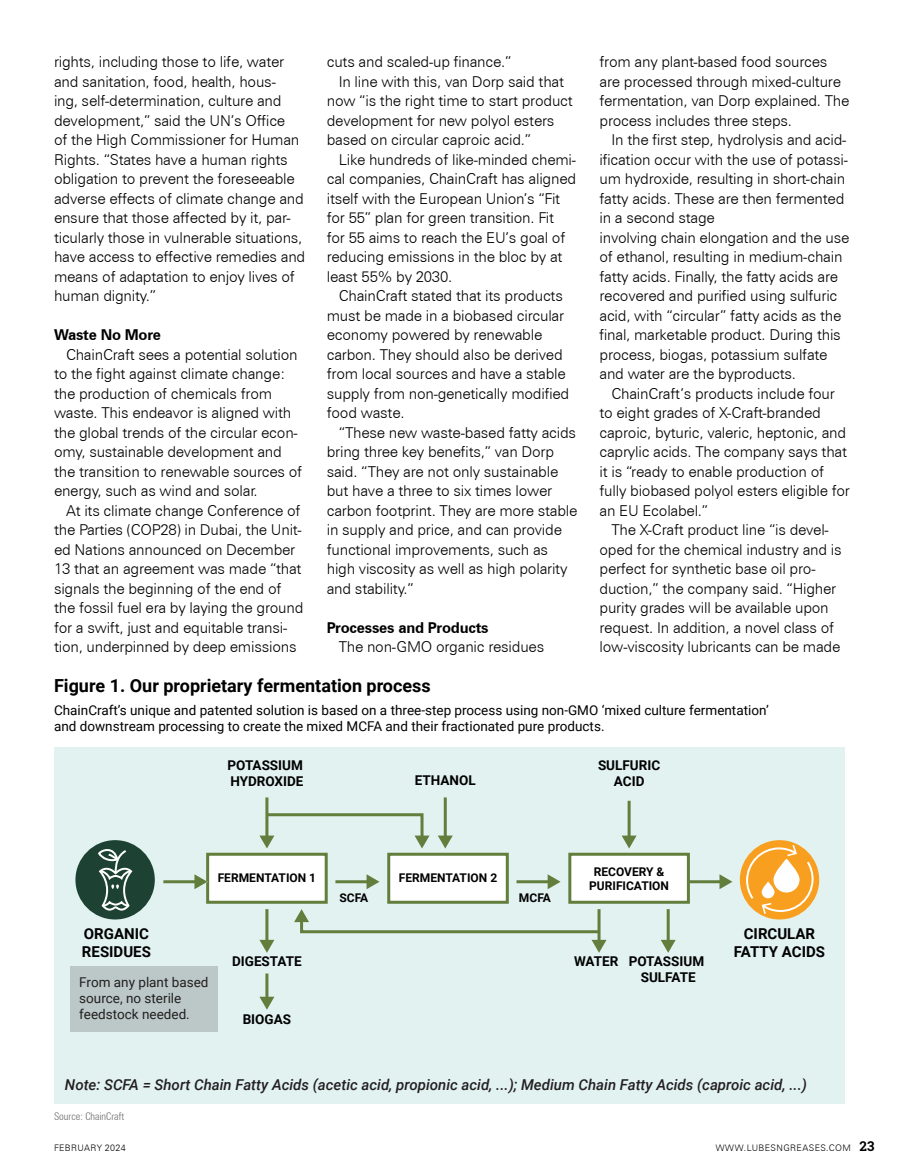
<style>
.page{position:relative;width:905px;height:1175px;background:#fff}
.page>*{position:absolute;margin:0;border:0;box-sizing:border-box;transform-origin:0 0}
.LNG2023_-_fig_title{font:700 18px "Roboto";color:#000}
.LNG2020_-_Body{font:300 15px/19.5px "Zurich BT";letter-spacing:-.015em;color:#000}
.t1{font:italic 500 15px "Roboto";color:#231f20}
.t2{font:700 15px/18px "Roboto";color:#010101;text-align:center}
.LNG2020_-_BodySubhea{font:700 15px "Zurich BT";letter-spacing:-.015em;color:#000}
.LNG2023_-_fig_title-2{font:13.5px "Roboto";color:#000}
.t3{font:700 13.5px/16.2px "Roboto";color:#010101}
.t4{font:13.5px/16.2px "Roboto";color:#231f20}
.t5{font:700 12px/14.4px "Roboto";color:#010101;text-align:center}
.LNG2020_-_Captions{font:300 condensed 10.5px "Zurich BT";color:#6d6e71}
.t6{font:300 9px "Zurich BT";letter-spacing:.04em;color:#000}
.s1{font-family:"Roboto Slab";font-weight:700;font-size:13.5px}
</style>
<div class="page">
<div style="left:54px;top:747px;width:791px;height:357px;background:#e1f2f0"></div>
<div style="left:208px;top:854px;width:118px;height:48px;background:#fff"></div>
<div style="left:206px;top:852px;width:122px;height:51px;border:3px solid #627e3d"></div>
<div style="left:389px;top:854px;width:118px;height:48px;background:#fff"></div>
<div style="left:387px;top:852px;width:122px;height:51px;border:3px solid #627e3d"></div>
<div style="left:570px;top:854px;width:118px;height:48px;background:#fff"></div>
<div style="left:568px;top:852px;width:122px;height:51px;border:3px solid #627e3d"></div>
<div style="left:70px;top:966px;width:148px;height:66px;background:#bbc8c7"></div>
<div style="left:75px;top:840px;width:80px;height:79px;background:#1d4233;border-radius:50%"></div>
<svg style="left:98px;top:849px;width:35px;height:62px"></svg>
<hr style="left:163px;top:880px;width:34px;height:3px;background:#627e3d">
<svg style="left:194px;top:874px;width:13px;height:15px"></svg>
<hr style="left:335px;top:880px;width:34px;height:3px;background:#627e3d">
<svg style="left:366px;top:874px;width:13px;height:15px"></svg>
<hr style="left:516px;top:880px;width:34px;height:3px;background:#627e3d">
<svg style="left:547px;top:874px;width:13px;height:15px"></svg>
<hr style="left:688px;top:880px;width:33px;height:3px;background:#627e3d">
<svg style="left:719px;top:874px;width:13px;height:15px"></svg>
<div style="left:739px;top:840px;width:80px;height:79px;background:#f89f1f;border-radius:50%"></div>
<svg style="left:745px;top:844px;width:68px;height:70px"></svg>
<svg style="left:773px;top:858px;width:26px;height:34px"></svg>
<svg style="left:761px;top:881px;width:13px;height:17px"></svg>
<hr style="left:265px;top:797px;width:3px;height:40px;background:#627e3d">
<svg style="left:259px;top:811px;width:170px;height:37px"></svg>
<hr style="left:444px;top:797px;width:3px;height:40px;background:#627e3d">
<svg style="left:438px;top:835px;width:15px;height:13px"></svg>
<hr style="left:627px;top:800px;width:3px;height:37px;background:#627e3d">
<svg style="left:621px;top:835px;width:15px;height:13px"></svg>
<hr style="left:265px;top:909px;width:3px;height:33px;background:#627e3d">
<svg style="left:259px;top:939px;width:15px;height:13px"></svg>
<hr style="left:265px;top:973px;width:3px;height:26px;background:#627e3d">
<svg style="left:259px;top:996px;width:15px;height:13px"></svg>
<hr style="left:666px;top:909px;width:3px;height:33px;background:#627e3d">
<svg style="left:661px;top:939px;width:14px;height:13px"></svg>
<svg style="left:294px;top:909px;width:312px;height:43px"></svg>
<p class="LNG2020_-_Body" style="left:54px;top:52px;width:253px">rights, including those to life, water and sanitation, food, health, hous-<br>ing, self-determination, culture and development,” said the UN’s Office<br>of the High Commissioner for Human Rights. “States have a human rights obligation to prevent the foreseeable adverse effects of climate change and ensure that those affected by it, par&shy;ticularly those in vulnerable situations, have access to effective remedies and means of adaptation to enjoy lives of human dignity.”</p>
<p class="LNG2020_-_BodySubhea" style="left:54px;top:326px;width:109px">Waste No More</p>
<p class="LNG2020_-_Body" style="left:54px;top:344px;width:250px;text-indent:12px">ChainCraft sees a potential solution to the fight against climate change: the production of chemicals from waste. This endeavor is aligned with the global trends of the circular econ&shy;omy, sustainable development and the transition to renewable sources of energy, such as wind and solar.</p>
<p class="LNG2020_-_Body" style="left:54px;top:500px;width:251px;text-indent:12px">At its climate change Conference of the Parties (COP28) in Dubai, the Unit&shy;ed Nations announced on December 13 that an agreement was made “that signals the beginning of the end of the fossil fuel era by laying the ground for a swift, just and equitable transi&shy;tion, underpinned by deep emissions</p>
<p class="LNG2020_-_Body" style="left:327px;top:52px;width:186px">cuts and scaled-up finance.”</p>
<p class="LNG2020_-_Body" style="left:327px;top:71px;width:247px;text-indent:12px">In line with this, van Dorp said that now “is the right time to start product development for new polyol esters based on circular caproic acid.”</p>
<p class="LNG2020_-_Body" style="left:327px;top:149px;width:251px;text-indent:12px">Like hundreds of like-minded chemi&shy;cal companies, ChainCraft has aligned itself with the European Union’s “Fit for 55” plan for green transition. Fit<br>for 55 aims to reach the EU’s goal of reducing emissions in the bloc by at least 55% by 2030.</p>
<p class="LNG2020_-_Body" style="left:327px;top:286px;width:244px;text-indent:12px">ChainCraft stated that its products must be made in a biobased circular economy powered by renewable carbon. They should also be derived from local sources and have a stable supply from non-genetically modified food waste.</p>
<p class="LNG2020_-_Body" style="left:327px;top:422px;width:252px;text-indent:12px">“These new waste-based fatty acids bring three key benefits,” van Dorp said. “They are not only sustainable but have a three to six times lower carbon footprint. They are more stable in supply and price, and can provide functional improvements, such as high viscosity as well as high polarity and stability.”</p>
<p class="LNG2020_-_BodySubhea" style="left:327px;top:618px;width:163px">Processes and Products</p>
<p class="LNG2020_-_Body" style="left:339px;top:637px;width:207px">The non-GMO organic residues</p>
<p class="LNG2020_-_Body" style="left:599px;top:52px;width:251px">from any plant-based food sources are processed through mixed-culture fermentation, van Dorp explained. The process includes three steps.</p>
<p class="LNG2020_-_Body" style="left:599px;top:130px;width:251px;text-indent:12px">In the first step, hydrolysis and acid&shy;ification occur with the use of potassi&shy;um hydroxide, resulting in short-chain fatty acids. These are then fermented in a second stage<br>involving chain elongation and the use of ethanol, resulting in medium-chain fatty acids. Finally, the fatty acids are recovered and purified using sulfuric acid, with “circular” fatty acids as the final, marketable product. During this process, biogas, potassium sulfate and water are the byproducts.</p>
<p class="LNG2020_-_Body" style="left:599px;top:383px;width:252px;text-indent:12px">ChainCraft’s products include four to eight grades of X-Craft-branded caproic, byturic, valeric, heptonic, and caprylic acids. The company says that it is “ready to enable production of fully biobased polyol esters eligible for an EU Ecolabel.”</p>
<p class="LNG2020_-_Body" style="left:599px;top:520px;width:244px;text-indent:12px">The X-Craft product line “is devel&shy;oped for the chemical industry and is perfect for synthetic base oil pro&shy;duction,” the company said. “Higher purity grades will be available upon request. In addition, a novel class of low-viscosity lubricants can be made</p>
<p class="LNG2023_-_fig_title" style="left:54px;top:672px;width:378px">Figure 1. Our proprietary fermentation process</p>
<p class="LNG2023_-_fig_title-2" style="left:54px;top:700px;width:716px">ChainCraft’s unique and patented solution is based on a three-step process using non-GMO ‘mixed culture fermentation’</p>
<p class="LNG2023_-_fig_title-2" style="left:54px;top:717px;width:552px">and downstream processing to create the mixed MCFA and their fractionated pure products.</p>
<p class="t3" style="left:227px;top:756px;width:77px">POTASSIUM<br>HYDROXIDE</p>
<p class="t3" style="left:598px;top:756px;width:64px">SULFURIC</p>
<p class="t3" style="left:415px;top:771px;width:62px">ETHANOL</p>
<p class="t3" style="left:613px;top:773px;width:32px">ACID</p>
<p class="t5" style="left:218px;top:869px;width:100px">FERMENTATION 1</p>
<p class="t5" style="left:399px;top:869px;width:100px">FERMENTATION 2</p>
<p class="t5" style="left:589px;top:863px;width:81px">RECOVERY &amp;<br>PURIFICATION</p>
<p class="t2" style="left:82px;top:924px;width:70px;text-align:left">ORGANIC<br>RESIDUES</p>
<p class="t4" style="left:79px;top:973px;width:131px">From any plant based source, no sterile feedstock needed.</p>
<p class="t5" style="left:339px;top:889px;width:30px">SCFA</p>
<p class="t5" style="left:519px;top:889px;width:33px">MCFA</p>
<p class="t3" style="left:232px;top:952px;width:71px">DIGESTATE</p>
<p class="t3" style="left:574px;top:952px;width:46px">WATER</p>
<p class="t3" style="left:628px;top:952px;width:77px;text-align:center">POTASSIUM<br>SULFATE</p>
<p class="t3" style="left:243px;top:1011px;width:50px">BIOGAS</p>
<p class="t2" style="left:734px;top:924px;width:93px">CIRCULAR<br>FATTY ACIDS</p>
<p class="t1" style="left:65px;top:1073px;width:743px">Note: SCFA = Short Chain Fatty Acids (acetic acid, propionic acid, ...); Medium Chain Fatty Acids (caproic acid, ...)</p>
<p class="LNG2020_-_Captions" style="left:54px;top:1109px;width:72px">Source: ChainCraft</p>
<p class="t6" style="left:54px;top:1142px;width:73px">FEBRUARY 2024</p>
<p class="t6" style="left:715px;top:1142px;width:160px">WWW.LUBESNGREASES.COM <span class="s1">23</span></p>
</div>
